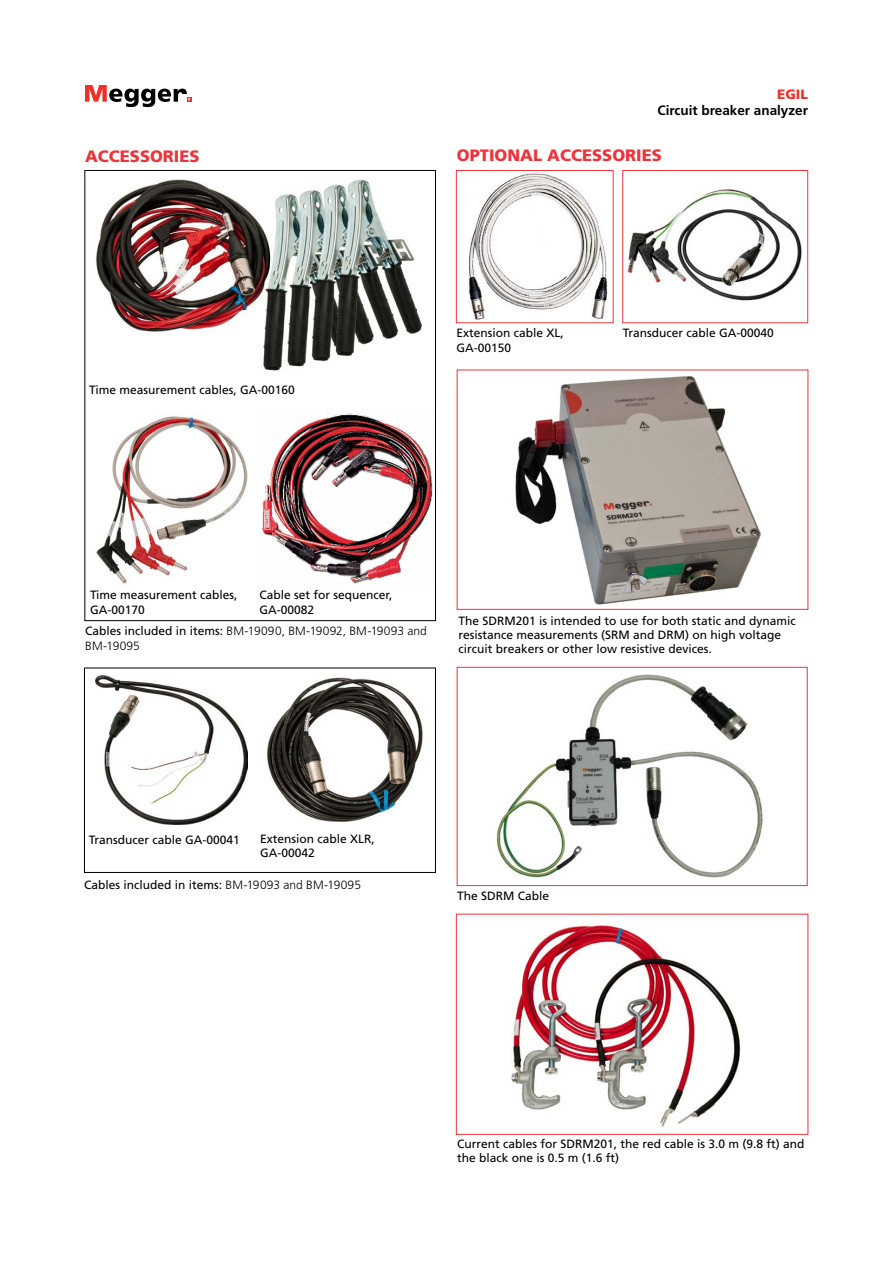
<style>
.page{position:relative;width:893px;height:1263px;background:#fff}
.page>*{position:absolute;margin:0;border:0;box-sizing:border-box;transform-origin:0 0}
.t1{font:900 16.5px "Frutiger LT Std";color:#ee343b}
.t2{font:700 13.5px "Frutiger LT Std";color:#000}
.t3{font:900 13.5px "Frutiger LT Std";color:#ee3124}
.t4{font:12px/14.4px "Frutiger LT Std";color:#000}
.t5{font:300 12px/14.4px "Frutiger LT Std";letter-spacing:.015em;color:#000}
.s1{font-weight:400}
.s2{font-weight:300}
</style>
<div class="page">
<svg style="left:85px;top:85px;width:106px;height:22px"></svg>
<img style="left:496px;top:674px;width:267px;height:204px">
<div style="left:457px;top:667px;width:351px;height:219px;border:1px solid #ee343b"></div>
<img style="left:511px;top:925px;width:229px;height:202px">
<div style="left:456px;top:914px;width:352px;height:221px;border:1px solid #ee343b"></div>
<img style="left:469px;top:173px;width:139px;height:147px">
<div style="left:456px;top:170px;width:158px;height:153px;border:1px solid #ee343b"></div>
<img style="left:515px;top:376px;width:246px;height:229px">
<div style="left:457px;top:370px;width:351px;height:240px;border:1px solid #ee343b"></div>
<img style="left:262px;top:413px;width:171px;height:171px">
<img style="left:627px;top:189px;width:175px;height:112px">
<div style="left:622px;top:170px;width:186px;height:153px;border:1px solid #ee343b"></div>
<img style="left:96px;top:179px;width:326px;height:192px">
<div style="left:84px;top:170px;width:352px;height:451px;border:1px solid #000"></div>
<img style="left:96px;top:414px;width:152px;height:170px">
<img style="left:267px;top:677px;width:156px;height:145px">
<img style="left:95px;top:675px;width:153px;height:150px">
<div style="left:84px;top:668px;width:352px;height:205px;border:1px solid #000"></div>
<h1 class="t1" style="left:85px;top:147px;width:116px">ACCESSORIES</h1>
<p class="t4" style="left:89px;top:383px;width:207px">Time measurement cables, GA-00160</p>
<p class="t3" style="left:777px;top:86px;width:32px">EGIL</p>
<p class="t2" style="left:658px;top:102px;width:152px">Circuit breaker analyzer</p>
<h1 class="t1" style="left:457px;top:145px;width:206px">OPTIONAL ACCESSORIES</h1>
<p class="t4" style="left:456px;top:326px;width:109px">Extension cable XL,<br>GA-00150</p>
<p class="t4" style="left:623px;top:326px;width:153px">Transducer cable GA-00040</p>
<p class="t4" style="left:260px;top:588px;width:134px">Cable set for sequencer,<br>GA-00082</p>
<p class="t4" style="left:90px;top:588px;width:149px">Time measurement cables,<br>GA-00170</p>
<p class="t5" style="left:85px;top:624px;width:343px"><span class="s1">Cables included in items:</span> BM-19090, BM-19092, BM-19093 and<br>BM-19095</p>
<p class="t4" style="left:458px;top:613px;width:339px">The SDRM201 is intended to use for both static and dynamic resistance measurements (SRM and DRM) on high voltage circuit breakers or other low resistive devices.</p>
<p class="t4" style="left:260px;top:832px;width:116px">Extension cable XLR,<br>GA-00042</p>
<p class="t4" style="left:89px;top:833px;width:153px">Transducer cable GA-00041</p>
<p class="t4" style="left:84px;top:877px;width:278px">Cables included in items: <span class="s2">BM-19093 and BM-19095</span></p>
<p class="t4" style="left:457px;top:888px;width:94px">The SDRM Cable</p>
<p class="t4" style="left:457px;top:1137px;width:349px">Current cables for SDRM201, the red cable is 3.0 m (9.8 ft) and the black one is 0.5 m (1.6 ft)</p>
</div>
